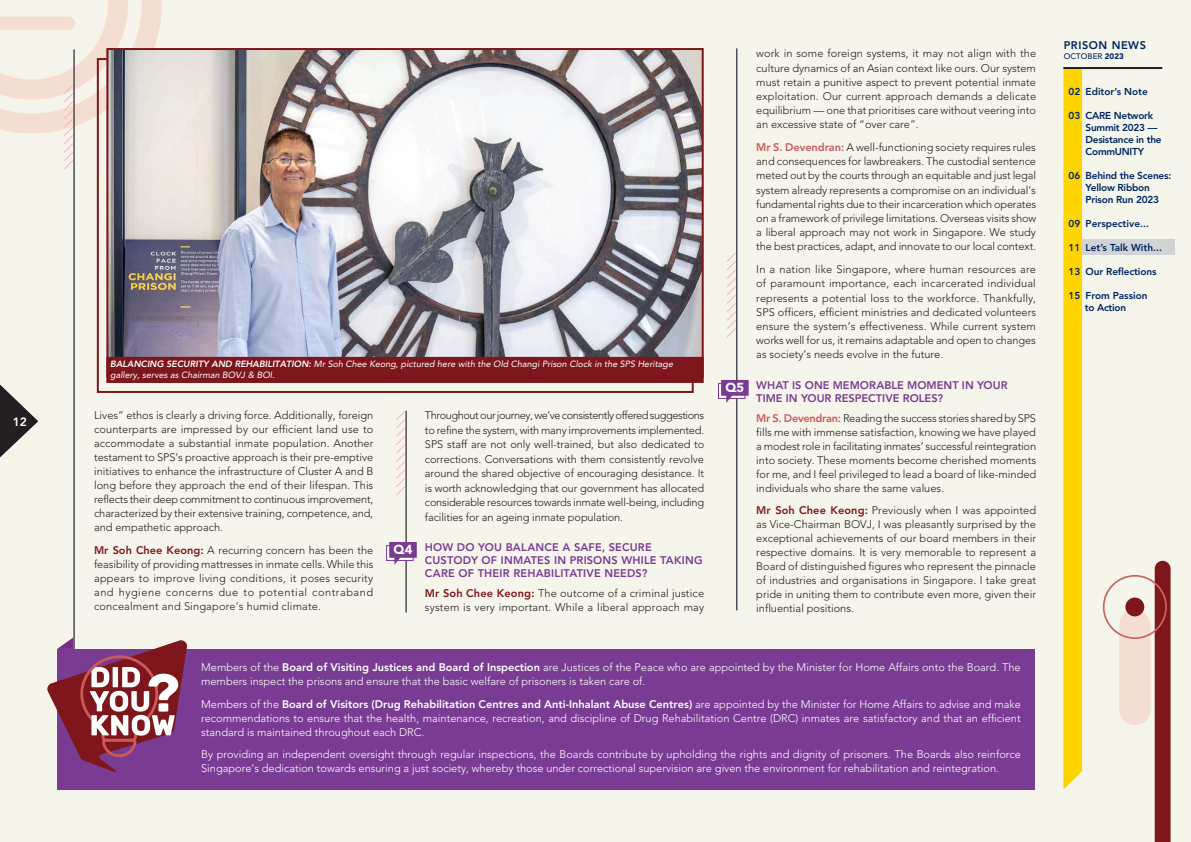
<style>
.page{position:relative;width:1191px;height:842px;background:#f5f5eb}
.page>*{position:absolute;margin:0;border:0;box-sizing:border-box;transform-origin:0 0}
.t1{font:900 13px "Avenir LT Std";color:#fff}
.t2{font:800 12px "Avenir LT Std";color:#fff}
.t3{font:300 11px/14px "Avenir LT Std";color:#231f20;text-align:justify}
.t4{font:300 11px/14px "Avenir LT Std";color:#fff}
.t5{font:800 11px/13.2px "Avenir LT Std";letter-spacing:.01em;color:#7a3c93}
.t6{font:800 11px "Avenir LT Std";letter-spacing:.05em;color:#002561}
.t7{font:800 10px/12px "Avenir LT Std";letter-spacing:-.02em;color:#002561}
.t8{font:800 10px/12px "Avenir LT Std";color:#002561;text-align:center}
.t9{font:italic 9px/10.8px "Avenir LT Std";color:#fff}
.t10{font:500 8px "Avenir LT Std";letter-spacing:.01em;color:#002561}
.s1{font-weight:800}
.s2{font-weight:800;color:#7e171b}
.s3{font-weight:800;color:#ce5859}
.s4{font-weight:900}
</style>
<div class="page">
<svg style="left:1102px;top:561px;width:68px;height:281px"></svg>
<div style="left:1125px;top:597px;width:19px;height:19px;background:#7e1719;border-radius:50%"></div>
<svg style="left:0;top:0;width:162px;height:170px"></svg>
<hr style="left:73px;top:50px;width:2px;height:601px;background:#505058">
<svg style="left:727px;top:253px;width:9px;height:84px"></svg>
<hr style="left:736px;top:49px;width:1px;height:561px;background:#505058">
<svg style="left:396px;top:410px;width:10px;height:86px"></svg>
<hr style="left:405px;top:411px;width:2px;height:201px;background:#505058">
<div style="left:386px;top:545px;width:27px;height:16px;background:#fff;border:1px solid #7a3c93"></div>
<svg style="left:389px;top:542px;width:28px;height:23px"></svg>
<div style="left:718px;top:383px;width:27px;height:16px;background:#fff;border:1px solid #7a3c93"></div>
<svg style="left:721px;top:380px;width:27px;height:23px"></svg>
<div style="left:57px;top:649px;width:978px;height:140px;background:#7a3c93"></div>
<img style="left:109px;top:51px;width:591px;height:306px">
<div style="left:107px;top:358px;width:595px;height:24px;background:#7e171b"></div>
<div style="left:106px;top:357px;width:597px;height:26px;border:2px solid #7e171b"></div>
<svg style="left:47px;top:637px;width:140px;height:135px"></svg>
<div style="left:1068px;top:239px;width:106px;height:16px;background:#d1d3d4"></div>
<div style="left:1063px;top:69px;width:19px;height:720px;background:#ffd400"></div>
<hr style="left:1063px;top:67px;width:99px;height:2px;background:#231f20">
<svg style="left:0;top:384px;width:38px;height:73px"></svg>
<p class="t2" style="left:13px;top:414px;width:16px">12</p>
<p class="t9" style="left:110px;top:359px;width:564px"><span class="s1">BALANCING SECURITY AND REHABILITATION:</span> Mr Soh Chee Keong, pictured here with the Old Changi Prison Clock in the SPS Heritage gallery, serves as Chairman BOVJ &amp; BOI.</p>
<p class="t3" style="left:94px;top:408px;width:281px">Lives” ethos is clearly a driving force. Additionally, foreign counterparts are impressed by our efficient land use to accommodate a substantial inmate population. Another testament to SPS’s proactive approach is their pre-emptive initiatives to enhance the infrastructure of Cluster A and B long before they approach the end of their lifespan. This reflects their deep commitment to continuous improvement, characterized by their extensive training, competence, and, and empathetic approach.</p>
<p class="t3" style="left:94px;top:543px;width:281px"><span class="s2">Mr Soh Chee Keong:</span> A recurring concern has been the feasibility of providing mattresses in inmate cells. While this appears to improve living conditions, it poses security and hygiene concerns due to potential contraband concealment and Singapore’s humid climate.</p>
<p class="t1" style="left:393px;top:542px;width:20px">Q4</p>
<p class="t3" style="left:425px;top:408px;width:281px;line-height:14.5px">Throughout our journey, we’ve consistently offered suggestions to refine the system, with many improvements implemented.<br>SPS staff are not only well-trained, but also dedicated to corrections. Conversations with them consistently revolve around the shared objective of encouraging desistance. It is worth acknowledging that our government has allocated considerable resources towards inmate well-being, including facilities for an ageing inmate population.</p>
<p class="t5" style="left:425px;top:540px;width:279px">HOW DO YOU BALANCE A SAFE, SECURE<br>CUSTODY OF INMATES IN PRISONS WHILE TAKING<br>CARE OF THEIR REHABILITATIVE NEEDS?</p>
<p class="t3" style="left:425px;top:586px;width:281px"><span class="s2">Mr Soh Chee Keong:</span> The outcome of a criminal justice system is very important. While a liberal approach may</p>
<p class="t1" style="left:725px;top:380px;width:20px">Q5</p>
<p class="t3" style="left:756px;top:46px;width:281px">work in some foreign systems, it may not align with the culture dynamics of an Asian context like ours. Our system must retain a punitive aspect to prevent potential inmate exploitation. Our current approach demands a delicate equilibrium — one that prioritises care without veering into an excessive state of “over care”.</p>
<p class="t3" style="left:756px;top:140px;width:281px"><span class="s3">Mr S. Devendran:</span> A well-functioning society requires rules and consequences for lawbreakers. The custodial sentence meted out by the courts through an equitable and just legal system already represents a compromise on an individual’s fundamental rights due to their incarceration which operates on a framework of privilege limitations. Overseas visits show a liberal approach may not work in Singapore. We study the best practices, adapt, and innovate to our local context.</p>
<p class="t3" style="left:756px;top:262px;width:281px">In a nation like Singapore, where human resources are of paramount importance, each incarcerated individual represents a potential loss to the workforce. Thankfully, SPS officers, efficient ministries and dedicated volunteers ensure the system’s effectiveness. While current system works well for us, it remains adaptable and open to changes as society’s needs evolve in the future.</p>
<p class="t5" style="left:756px;top:378px;width:253px">WHAT IS ONE MEMORABLE MOMENT IN YOUR<br>TIME IN YOUR RESPECTIVE ROLES?</p>
<p class="t3" style="left:756px;top:411px;width:281px"><span class="s3">Mr S. Devendran:</span> Reading the success stories shared by SPS fills me with immense satisfaction, knowing we have played a modest role in facilitating inmates’ successful reintegration into society. These moments become cherished moments for me, and I feel privileged to lead a board of like-minded individuals who share the same values.</p>
<p class="t3" style="left:756px;top:503px;width:281px"><span class="s2">Mr Soh Chee Keong:</span> Previously when I was appointed as Vice-Chairman BOVJ, I was pleasantly surprised by the exceptional achievements of our board members in their respective domains. It is very memorable to represent a Board of distinguished figures who represent the pinnacle of industries and organisations in Singapore. I take great pride in uniting them to contribute even more, given their influential positions.</p>
<p class="t4" style="left:201px;top:661px;width:821px">Members of the <span class="s1">Board of Visiting Justices and Board of Inspection</span> are Justices of the Peace who are appointed by the Minister for Home Affairs onto the Board. The members inspect the prisons and ensure that the basic welfare of prisoners is taken care of.</p>
<p class="t4" style="left:201px;top:697px;width:821px;text-align:justify">Members of the <span class="s1">Board of Visitors (Drug Rehabilitation Centres and Anti-Inhalant Abuse Centres)</span> are appointed by the Minister for Home Affairs to advise and make recommendations to ensure that the health, maintenance, recreation, and discipline of Drug Rehabilitation Centre (DRC) inmates are satisfactory and that an efficient standard is maintained throughout each DRC.</p>
<p class="t4" style="left:201px;top:748px;width:821px">By providing an independent oversight through regular inspections, the Boards contribute by upholding the rights and dignity of prisoners. The Boards also reinforce<br>Singapore’s dedication towards ensuring a just society, whereby those under correctional supervision are given the environment for rehabilitation and reintegration.</p>
<p class="t6" style="left:1063px;top:39px;width:84px">PRISON NEWS</p>
<p class="t10" style="left:1063px;top:52px;width:62px">OCTOBER <span class="s4">2023</span></p>
<p class="t8" style="left:1068px;top:85px;width:81px">02 Editor’s Note</p>
<p class="t7" style="left:1085px;top:109px;width:77px;text-indent:-17px">03 CARE Network<br>Summit 2023 —<br>Desistance in the<br>CommUNITY</p>
<p class="t7" style="left:1068px;top:169px;width:104px;text-align:center">06 Behind the Scenes:<br>Yellow Ribbon<br>Prison Run 2023</p>
<p class="t8" style="left:1068px;top:217px;width:82px">09 Perspective...</p>
<p class="t8" style="left:1068px;top:241px;width:95px">11 Let’s Talk With...</p>
<p class="t7" style="left:1068px;top:265px;width:89px">13 Our Reflections</p>
<p class="t8" style="left:1068px;top:289px;width:81px">15 From Passion to Action</p>
</div>
